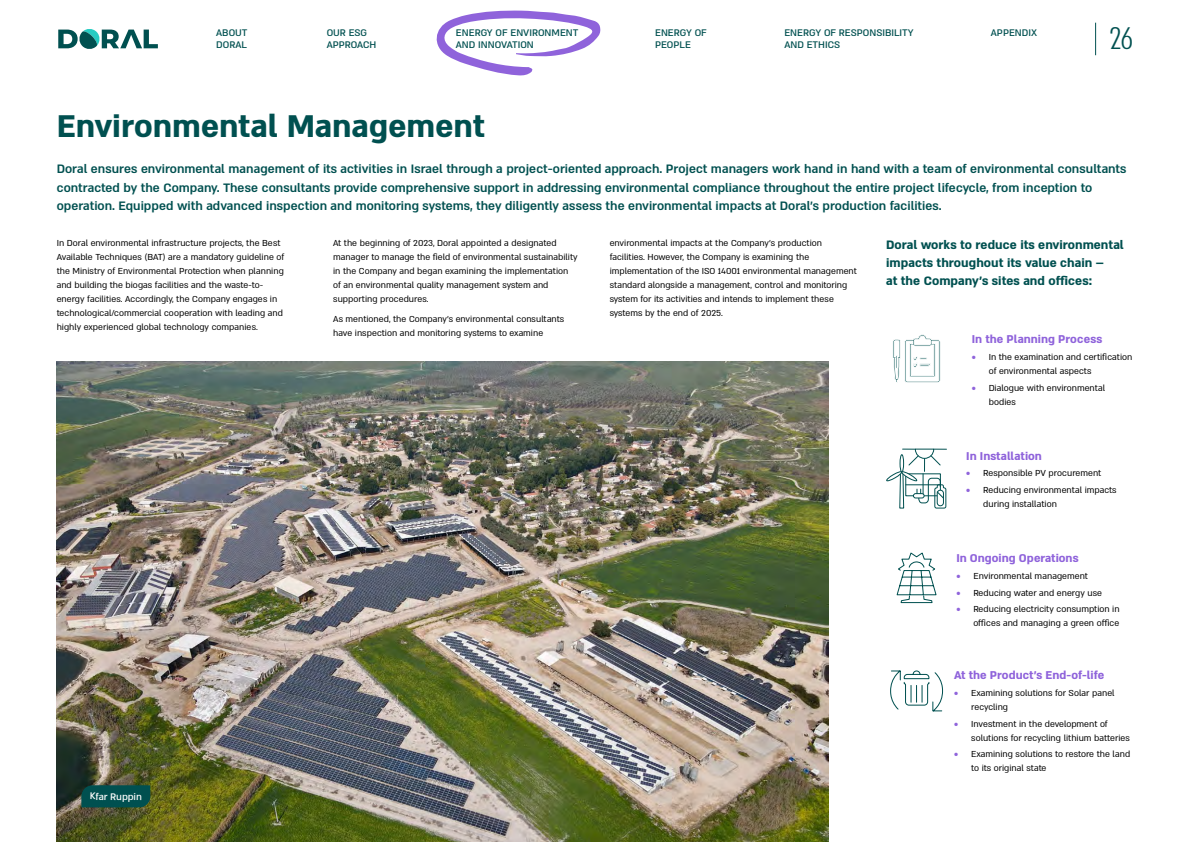
<style>
.page{position:relative;width:1191px;height:842px;background:#fff}
.page>*{position:absolute;margin:0;border:0;box-sizing:border-box;transform-origin:0 0}
.t1{font:700 36px "Almoni M Lv 5 AAA";color:#005050}
.t2{font:300 36px "Almoni Tzar M Lv 5 AAA";color:#005050}
.t3{font:14px/18px "Almoni M Lv 5 AAA D Bold";color:#005050}
.t4{font:700 14px "Almoni M Lv 5 AAA";color:#005050}
.t5{font:700 13px "Almoni M Lv 5 AAA";color:#8f63db}
.t6{font:500 11px "Almoni M Lv 5 AAA";color:#005050}
.t7{font:500 11px "Almoni M Lv 5 AAA";color:#fff}
.t8{font:10px/16.8px "Almoni M Lv 5 AAA";color:#000}
.t9{font:10px "Almoni M Lv 5 AAA";color:#8f63db}
</style>
<div class="page">
<img style="left:57px;top:361px;width:771px;height:481px">
<svg style="left:81px;top:785px;width:69px;height:22px;background:#034f4e"></svg>
<svg style="left:890px;top:670px;width:53px;height:42px"></svg>
<svg style="left:886px;top:334px;width:61px;height:175px"></svg>
<svg style="left:896px;top:552px;width:41px;height:52px"></svg>
<svg style="left:436px;top:10px;width:164px;height:66px"></svg>
<svg style="left:58px;top:29px;width:100px;height:20px"></svg>
<hr style="left:1095px;top:23px;width:1px;height:32px;background:#005050">
<p class="t6" style="left:216px;top:26px;width:33px">ABOUT</p>
<h1 class="t2" style="left:1109px;top:17px;width:25px">26</h1>
<p class="t6" style="left:327px;top:26px;width:42px">OUR ESG</p>
<p class="t6" style="left:784px;top:26px;width:131px">ENERGY OF RESPONSIBILITY</p>
<p class="t6" style="left:456px;top:26px;width:124px">ENERGY OF ENVIRONMENT</p>
<p class="t6" style="left:655px;top:26px;width:53px">ENERGY OF</p>
<p class="t6" style="left:991px;top:26px;width:48px">APPENDIX</p>
<p class="t6" style="left:784px;top:38px;width:57px">AND ETHICS</p>
<p class="t6" style="left:216px;top:38px;width:32px">DORAL</p>
<p class="t6" style="left:327px;top:38px;width:51px">APPROACH</p>
<p class="t6" style="left:456px;top:38px;width:79px">AND INNOVATION</p>
<p class="t6" style="left:655px;top:38px;width:37px">PEOPLE</p>
<h1 class="t1" style="left:57px;top:102px;width:430px">Environmental Management</h1>
<p class="t3" style="left:57px;top:160px;width:1071px">Doral ensures environmental management of its activities in Israel through a project-oriented approach. Project managers work hand in hand with a team of environmental consultants contracted by the Company. These consultants provide comprehensive support in addressing environmental compliance throughout the entire project lifecycle, from inception to operation. Equipped with advanced inspection and monitoring systems, they diligently assess the environmental impacts at Doral s' production facilities.</p>
<h2 class="t4" style="left:886px;top:235px;width:239px">Doral works to reduce its environmental</h2>
<p class="t8" style="left:57px;top:234px;width:225px">In Doral environmental infrastructure projects, the Best</p>
<p class="t8" style="left:333px;top:234px;width:225px">At the beginning of 2023, Doral appointed a designated</p>
<p class="t8" style="left:609px;top:234px;width:214px">environmental impacts at the Company s' production</p>
<p class="t8" style="left:57px;top:248px;width:229px">Available Techniques (BAT) are a mandatory guideline of</p>
<p class="t8" style="left:57px;top:262px;width:229px">the Ministry of Environmental Protection when planning</p>
<p class="t8" style="left:57px;top:276px;width:208px">and building the biogas facilities and the waste-to-</p>
<p class="t8" style="left:333px;top:248px;width:246px">manager to manage the field of environmental sustainability</p>
<p class="t8" style="left:333px;top:262px;width:237px">in the Company and began examining the implementation</p>
<p class="t8" style="left:333px;top:276px;width:217px">of an environmental quality management system and</p>
<p class="t8" style="left:609px;top:248px;width:201px">facilities. However, the Company is examining the</p>
<p class="t8" style="left:609px;top:262px;width:249px">implementation of the ISO 14001 environmental management</p>
<p class="t8" style="left:609px;top:276px;width:239px">standard alongside a management, control and monitoring</p>
<h2 class="t4" style="left:886px;top:253px;width:219px">impacts throughout its value chain –</h2>
<h2 class="t4" style="left:886px;top:271px;width:207px">at the Company s’ sites and offices:</h2>
<p class="t8" style="left:57px;top:290px;width:222px">energy facilities. Accordingly, the Company engages in</p>
<p class="t8" style="left:333px;top:290px;width:97px">supporting procedures.</p>
<p class="t8" style="left:609px;top:290px;width:226px">system for its activities and intends to implement these</p>
<p class="t8" style="left:57px;top:304px;width:228px">technological/commercial cooperation with leading and</p>
<p class="t8" style="left:57px;top:318px;width:203px">highly experienced global technology companies.</p>
<p class="t8" style="left:333px;top:310px;width:232px">As mentioned, the Company s' environmental consultants</p>
<p class="t8" style="left:333px;top:324px;width:211px">have inspection and monitoring systems to examine</p>
<p class="t8" style="left:609px;top:304px;width:115px">systems by the end of 2025.</p>
<h3 class="t5" style="left:971px;top:330px;width:132px">In the Planning Process</h3>
<p class="t8" style="left:988px;top:348px;width:145px">In the examination and certification</p>
<p class="t9" style="left:971px;top:351px;width:6px">•</p>
<p class="t9" style="left:971px;top:381px;width:6px">•</p>
<p class="t8" style="left:988px;top:362px;width:118px">of environmental aspects<br>Dialogue with environmental</p>
<p class="t8" style="left:988px;top:393px;width:29px">bodies</p>
<h3 class="t5" style="left:966px;top:447px;width:77px">In Installation</h3>
<p class="t8" style="left:983px;top:465px;width:120px">Responsible PV procurement</p>
<p class="t9" style="left:966px;top:467px;width:6px">•</p>
<p class="t9" style="left:966px;top:484px;width:6px">•</p>
<p class="t8" style="left:983px;top:482px;width:135px">Reducing environmental impacts</p>
<p class="t8" style="left:983px;top:496px;width:75px">during installation</p>
<h3 class="t5" style="left:956px;top:549px;width:124px">In Ongoing Operations</h3>
<p class="t8" style="left:973px;top:567px;width:116px">Environmental management</p>
<p class="t9" style="left:956px;top:570px;width:6px">•</p>
<p class="t9" style="left:956px;top:586px;width:6px">•</p>
<p class="t8" style="left:973px;top:584px;width:130px">Reducing water and energy use</p>
<p class="t9" style="left:956px;top:603px;width:6px">•</p>
<p class="t8" style="left:973px;top:601px;width:148px">Reducing electricity consumption in</p>
<p class="t8" style="left:973px;top:615px;width:147px">offices and managing a green office</p>
<h3 class="t5" style="left:954px;top:666px;width:151px">At the Product s’ End-of-life</h3>
<p class="t8" style="left:971px;top:684px;width:145px">Examining solutions for Solar panel</p>
<p class="t9" style="left:954px;top:687px;width:6px">•</p>
<p class="t9" style="left:954px;top:717px;width:6px">•</p>
<p class="t8" style="left:971px;top:698px;width:138px">recycling<br>Investment in the development of</p>
<p class="t9" style="left:954px;top:748px;width:6px">•</p>
<p class="t8" style="left:971px;top:729px;width:161px">solutions for recycling lithium batteries<br>Examining solutions to restore the land</p>
<p class="t8" style="left:971px;top:760px;width:77px">to its original state</p>
<p class="t7" style="left:90px;top:789px;width:53px;rotate:1deg">Kfar Ruppin</p>
</div>
